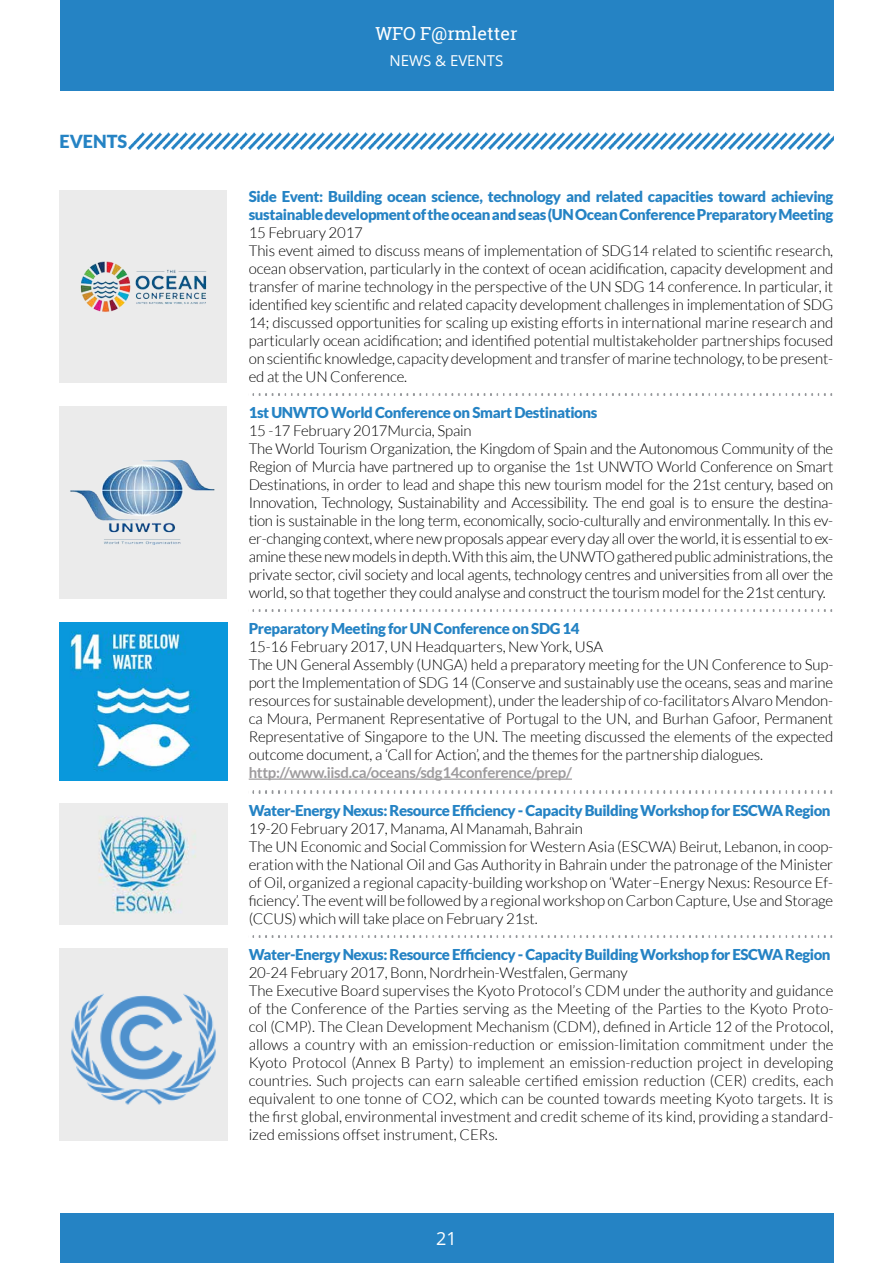
<style>
.page{position:relative;width:893px;height:1263px;background:#fff}
.page>*{position:absolute;margin:0;border:0;box-sizing:border-box;transform-origin:0 0}
.t1{font:18px "Roboto Slab";color:#fff}
.t2{font:900 18px "Lato";color:#2583c4}
.t3{font:18px "Open Sans";color:#fff}
.t4{font:300 15px/18px "Lato";letter-spacing:-.01em;color:#000}
.t5{font:900 15px/18px "Lato";letter-spacing:-.025em;color:#2583c4}
.t6{font:700 15px "Lato";letter-spacing:-.02em;color:#9d9b9d}
.t7{font:15px "Open Sans";color:#fff}
</style>
<div class="page">
<div style="left:60px;top:0;width:773px;height:90px;background:#2583c4"></div>
<div style="left:60px;top:1213px;width:773px;height:50px;background:#2583c4"></div>
<img style="left:128px;top:132px;width:705px;height:17px">
<hr style="left:249px;top:778px;width:323px;height:2px;background:#9d9b9d">
<svg style="left:128px;top:132px;width:10px;height:13px"></svg>
<div style="left:60px;top:190px;width:167px;height:193px;background:#ebebeb"></div>
<img style="left:80px;top:261px;width:127px;height:51px">
<img style="left:252px;top:393px;width:581px;height:3px">
<img style="left:252px;top:609px;width:581px;height:2px">
<img style="left:252px;top:791px;width:581px;height:2px">
<img style="left:252px;top:935px;width:581px;height:3px">
<div style="left:60px;top:406px;width:167px;height:193px;background:#ebebeb"></div>
<img style="left:70px;top:460px;width:145px;height:85px">
<img style="left:60px;top:622px;width:167px;height:158px">
<img style="left:60px;top:804px;width:167px;height:121px">
<img style="left:60px;top:948px;width:167px;height:193px">
<p class="t2" style="left:60px;top:131px;width:69px">EVENTS</p>
<p class="t1" style="left:375px;top:21px;width:144px">WFO F@rmletter</p>
<p class="t7" style="left:389px;top:51px;width:115px">NEWS &amp; EVENTS</p>
<p class="t5" style="left:249px;top:187px;width:586px">Side Event: Building ocean science, technology and related capacities toward achieving sustainable development of the ocean and seas (UN Ocean Conference Preparatory Meeting</p>
<p class="t4" style="left:249px;top:224px;width:586px">15 February 2017<br>This event aimed to discuss means of implementation of SDG14 related to scientific research, ocean observation, particularly in the context of ocean acidification, capacity development and transfer of marine technology in the perspective of the UN SDG 14 conference. In particular, it identified key scientific and related capacity development challenges in implementation of SDG 14; discussed opportunities for scaling up existing efforts in international marine research and particularly ocean acidification; and identified potential multistakeholder partnerships focused on scientific knowledge, capacity development and transfer of marine technology, to be present&shy;ed at the UN Conference.</p>
<p class="t5" style="left:249px;top:403px;width:350px">1st UNWTO World Conference on Smart Destinations</p>
<p class="t4" style="left:249px;top:422px;width:586px">15 -17 February 2017Murcia, Spain<br>The World Tourism Organization, the Kingdom of Spain and the Autonomous Community of the Region of Murcia have partnered up to organise the 1st UNWTO World Conference on Smart Destinations, in order to lead and shape this new tourism model for the 21st century, based on Innovation, Technology, Sustainability and Accessibility. The end goal is to ensure the destina&shy;tion is sustainable in the long term, economically, socio-culturally and environmentally. In this ev&shy;er-changing context, where new proposals appear every day all over the world, it is essential to ex&shy;amine these new models in depth. With this aim, the UNWTO gathered public administrations, the private sector, civil society and local agents, technology centres and universities from all over the world, so that together they could analyse and construct the tourism model for the 21st century.</p>
<p class="t5" style="left:249px;top:619px;width:332px">Preparatory Meeting for UN Conference on SDG 14</p>
<p class="t4" style="left:249px;top:638px;width:586px">15-16 February 2017, UN Headquarters, New York, USA<br>The UN General Assembly (UNGA) held a preparatory meeting for the UN Conference to Sup&shy;port the Implementation of SDG 14 (Conserve and sustainably use the oceans, seas and marine resources for sustainable development), under the leadership of co-facilitators Alvaro Mendon&shy;ca Moura, Permanent Representative of Portugal to the UN, and Burhan Gafoor, Permanent Representative of Singapore to the UN. The meeting discussed the elements of the expected outcome document, a ‘Call for Action’, and the themes for the partnership dialogues.</p>
<p class="t6" style="left:249px;top:764px;width:325px">http://www.iisd.ca/oceans/sdg14conference/prep/</p>
<p class="t5" style="left:249px;top:801px;width:583px">Water-Energy Nexus: Resource Efficiency - Capacity Building Workshop for ESCWA Region</p>
<p class="t4" style="left:249px;top:819px;width:586px">19-20 February 2017, Manama, Al Manamah, Bahrain<br>The UN Economic and Social Commission for Western Asia (ESCWA) Beirut, Lebanon, in coop&shy;eration with the National Oil and Gas Authority in Bahrain under the patronage of the Minister of Oil, organized a regional capacity-building workshop on ‘Water–Energy Nexus: Resource Ef&shy;ficiency’. The event will be followed by a regional workshop on Carbon Capture, Use and Storage (CCUS) which will take place on February 21st.</p>
<p class="t5" style="left:249px;top:945px;width:583px">Water-Energy Nexus: Resource Efficiency - Capacity Building Workshop for ESCWA Region</p>
<p class="t4" style="left:249px;top:964px;width:586px">20-24 February 2017, Bonn, Nordrhein-Westfalen, Germany<br>The Executive Board supervises the Kyoto Protocol’s CDM under the authority and guidance of the Conference of the Parties serving as the Meeting of the Parties to the Kyoto Proto&shy;col (CMP). The Clean Development Mechanism (CDM), defined in Article 12 of the Protocol, allows a country with an emission-reduction or emission-limitation commitment under the Kyoto Protocol (Annex B Party) to implement an emission-reduction project in developing countries. Such projects can earn saleable certified emission reduction (CER) credits, each equivalent to one tonne of CO2, which can be counted towards meeting Kyoto targets. It is the first global, environmental investment and credit scheme of its kind, providing a standard&shy;ized emissions offset instrument, CERs.</p>
<p class="t3" style="left:436px;top:1226px;width:22px">21</p>
</div>
